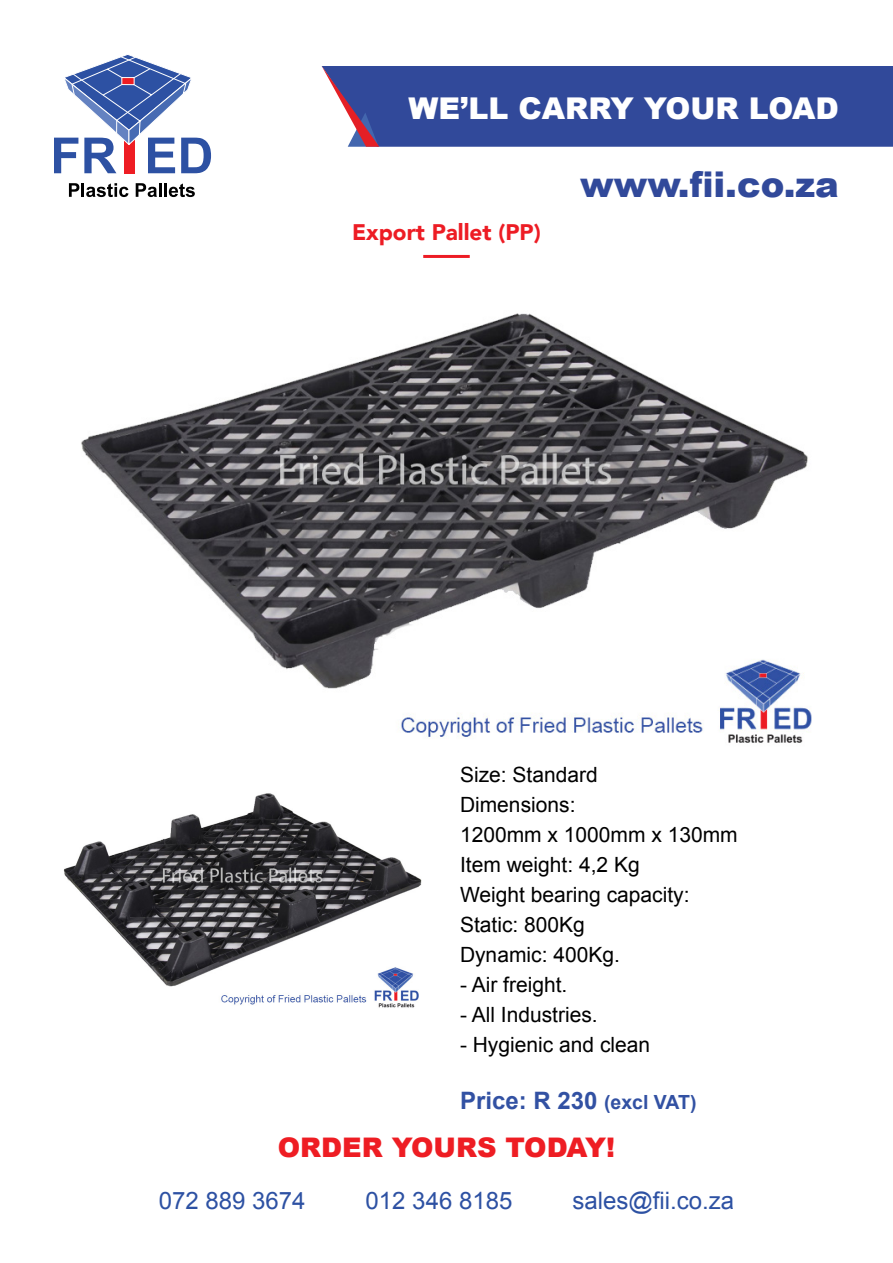
<style>
.page{position:relative;width:893px;height:1263px;background:#fff}
.page>*{position:absolute;margin:0;border:0;box-sizing:border-box;transform-origin:0 0}
.t1{font:900 35.55px "Arial";color:#31499a}
.t2{font:900 30px "Arial";color:#fff}
.t3{font:900 27px "Arial";color:#ee1d23}
.t4{font:24px "Arial";color:#2d51a3}
.PRICE{font:700 24px "Arial";color:#3251a3}
.Paragraph_Style_1{font:900 22.5px "Avenir";color:#ed1c24}
.Detail{font:21px "Arial";color:#000}
.s1{font-size:19.5px}
</style>
<div class="page">
<div style="left:379px;top:66px;width:514px;height:81px;background:#31499a"></div>
<svg style="left:54px;top:54px;width:157px;height:119px"></svg>
<svg style="left:69px;top:183px;width:60px;height:14px"></svg>
<svg style="left:136px;top:183px;width:21px;height:14px"></svg>
<hr style="left:159px;top:183px;width:3px;height:14px;background:#000">
<hr style="left:164px;top:183px;width:3px;height:14px;background:#000">
<svg style="left:169px;top:183px;width:26px;height:14px"></svg>
<svg style="left:322px;top:66px;width:57px;height:81px"></svg>
<img style="left:81px;top:254px;width:731px;height:489px">
<img style="left:63px;top:793px;width:359px;height:215px">
<hr style="left:423px;top:255px;width:47px;height:3px;background:#ed1c24">
<h2 class="t2" style="left:409px;top:86px;width:432px">WE’LL CARRY YOUR LOAD</h2>
<p class="Paragraph_Style_1" style="left:352px;top:213px;width:190px">Export Pallet (PP)</p>
<h1 class="t1" style="left:580px;top:158px;width:260px">www.fii.co.za</h1>
<p class="Detail" style="left:460px;top:761px;width:139px">Size: Standard</p>
<p class="Detail" style="left:460px;top:791px;width:117px">Dimensions:</p>
<p class="Detail" style="left:460px;top:821px;width:279px">1200mm x 1000mm x 130mm</p>
<p class="Detail" style="left:460px;top:851px;width:181px">Item weight: 4,2 Kg</p>
<p class="Detail" style="left:460px;top:881px;width:231px">Weight bearing capacity:</p>
<p class="Detail" style="left:460px;top:911px;width:126px">Static: 800Kg</p>
<p class="Detail" style="left:460px;top:941px;width:161px">Dynamic: 400Kg.</p>
<p class="Detail" style="left:460px;top:971px;width:109px">- Air freight.</p>
<p class="Detail" style="left:460px;top:1001px;width:139px">- All Industries.</p>
<p class="Detail" style="left:460px;top:1031px;width:192px">- Hygienic and clean</p>
<p class="PRICE" style="left:460px;top:1085px;width:238px">Price: R 230 <span class="s1">(excl VAT)</span></p>
<p class="t3" style="left:278px;top:1128px;width:339px">ORDER YOURS TODAY!</p>
<p class="t4" style="left:159px;top:1185px;width:148px">072 889 3674</p>
<p class="t4" style="left:366px;top:1185px;width:148px">012 346 8185</p>
<p class="t4" style="left:572px;top:1185px;width:163px">sales@fii.co.za</p>
</div>
